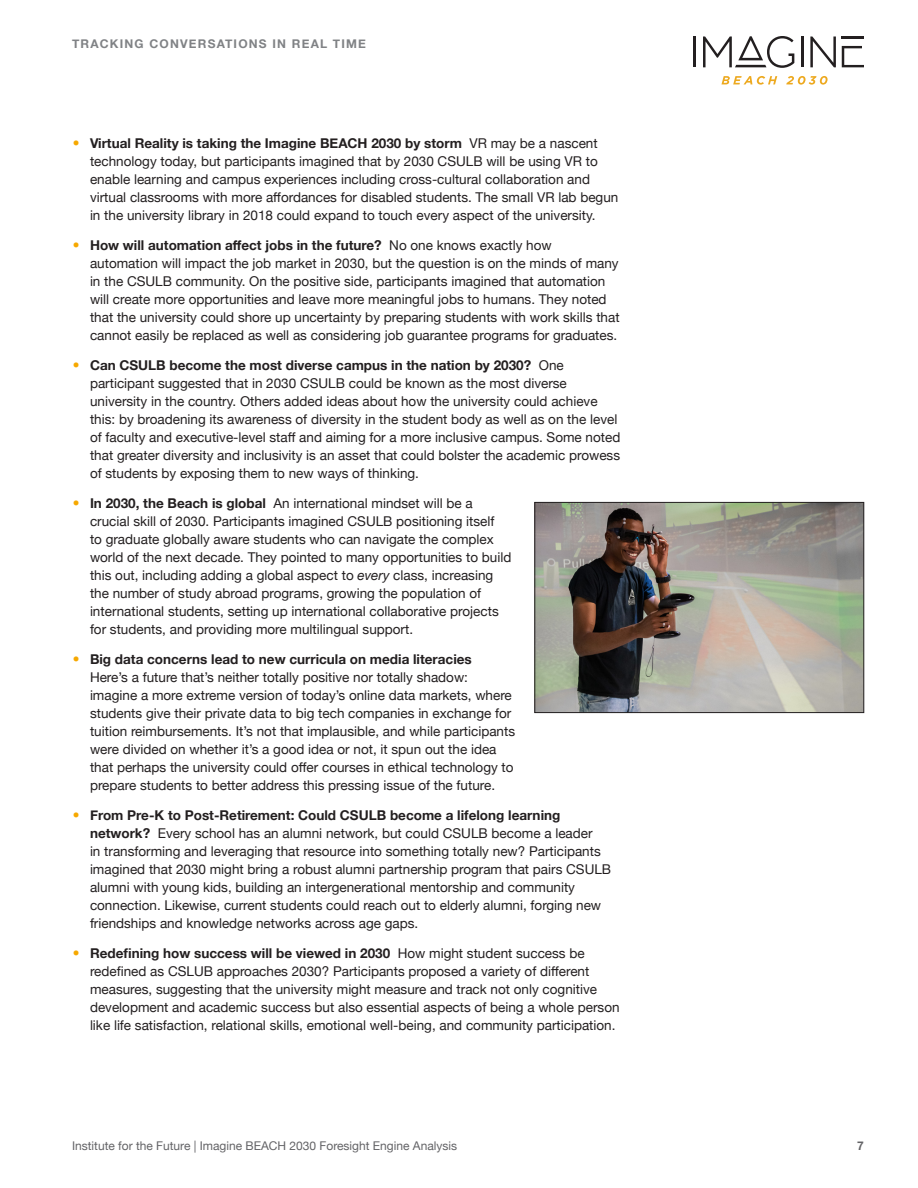
<style>
.page{position:relative;width:918px;height:1188px;background:#fff}
.page>*{position:absolute;margin:0;border:0;box-sizing:border-box;transform-origin:0 0}
.t1{font:13.5px/18px "Helvetica Neue";color:#231f20}
.t2{font:12px "Helvetica Neue";color:#636366}
.running_head{font:700 12px "Helvetica Neue";letter-spacing:.1em;color:#808285}
.t3{font:700 12px "Helvetica Neue";color:#636366}
.s1{font-weight:700;font-size:22.5px;color:#f6a800}
.s2{font-weight:700}
.s3{font-style:italic}
</style>
<div class="page">
<svg style="left:721px;top:76px;width:56px;height:9px"></svg>
<svg style="left:786px;top:76px;width:42px;height:9px"></svg>
<hr style="left:693px;top:37px;width:3px;height:30px;background:#231f20">
<hr style="left:801px;top:37px;width:2px;height:30px;background:#231f20">
<svg style="left:810px;top:37px;width:26px;height:30px"></svg>
<hr style="left:842px;top:36px;width:22px;height:3px;background:#231f20">
<svg style="left:842px;top:46px;width:22px;height:21px"></svg>
<svg style="left:703px;top:36px;width:91px;height:32px"></svg>
<img style="left:537px;top:504px;width:325px;height:207px">
<div style="left:535px;top:502px;width:329px;height:211px;border:1px solid #231f20"></div>
<p class="running_head" style="left:72px;top:34px;width:296px">TRACKING CONVERSATIONS IN REAL TIME</p>
<p class="t1" style="left:90px;top:135px;width:530px;text-indent:-18px"><span class="s1">•</span> <span class="s2">Virtual Reality is taking the Imagine BEACH 2030 by storm</span> VR may be a nascent technology today, but participants imagined that by 2030 CSULB will be using VR to enable learning and campus experiences including cross-cultural collaboration and virtual classrooms with more affordances for disabled students. The small VR lab begun in the university library in 2018 could expand to touch every aspect of the university.</p>
<p class="t1" style="left:90px;top:237px;width:531px;text-indent:-18px"><span class="s1">•</span> <span class="s2">How will automation affect jobs in the future?</span> No one knows exactly how automation will impact the job market in 2030, but the question is on the minds of many in the CSULB community. On the positive side, participants imagined that automation will create more opportunities and leave more meaningful jobs to humans. They noted that the university could shore up uncertainty by preparing students with work skills that cannot easily be replaced as well as considering job guarantee programs for graduates.</p>
<p class="t1" style="left:90px;top:357px;width:532px;text-indent:-18px"><span class="s1">•</span> <span class="s2">Can CSULB become the most diverse campus in the nation by 2030?</span> One participant suggested that in 2030 CSULB could be known as the most diverse university in the country. Others added ideas about how the university could achieve this: by broadening its awareness of diversity in the student body as well as on the level of faculty and executive-level staff and aiming for a more inclusive campus. Some noted that greater diversity and inclusivity is an asset that could bolster the academic prowess of students by exposing them to new ways of thinking.</p>
<p class="t1" style="left:90px;top:495px;width:423px;text-indent:-18px"><span class="s1">•</span> <span class="s2">In 2030, the Beach is global</span> An international mindset will be a crucial skill of 2030. Participants imagined CSULB positioning itself<br>to graduate globally aware students who can navigate the complex world of the next decade. They pointed to many opportunities to build this out, including adding a global aspect to <span class="s3">every</span> class, increasing the number of study abroad programs, growing the population of international students, setting up international collaborative projects for students, and providing more multilingual support.</p>
<p class="t1" style="left:90px;top:651px;width:427px;text-indent:-18px"><span class="s1">•</span> <span class="s2">Big data concerns lead to new curricula on media literacies<br></span>Here’s a future that’s neither totally positive nor totally shadow: imagine a more extreme version of today’s online data markets, where students give their private data to big tech companies in exchange for tuition reimbursements. It’s not that implausible, and while participants were divided on whether it’s a good idea or not, it spun out the idea that perhaps the university could offer courses in ethical technology to prepare students to better address this pressing issue of the future.</p>
<p class="t1" style="left:90px;top:807px;width:523px;text-indent:-18px"><span class="s1">•</span> <span class="s2">From Pre-K to Post-Retirement: Could CSULB become a lifelong learning network?</span> Every school has an alumni network, but could CSULB become a leader<br>in transforming and leveraging that resource into something totally new? Participants imagined that 2030 might bring a robust alumni partnership program that pairs CSULB alumni with young kids, building an intergenerational mentorship and community connection. Likewise, current students could reach out to elderly alumni, forging new friendships and knowledge networks across age gaps.</p>
<p class="t1" style="left:90px;top:945px;width:531px;text-indent:-18px"><span class="s1">•</span> <span class="s2">Redefining how success will be viewed in 2030</span> How might student success be redefined as CSLUB approaches 2030? Participants proposed a variety of different measures, suggesting that the university might measure and track not only cognitive development and academic success but also essential aspects of being a whole person like life satisfaction, relational skills, emotional well-being, and community participation.</p>
<p class="t2" style="left:72px;top:1137px;width:387px">Institute for the Future | Imagine BEACH 2030 Foresight Engine Analysis</p>
<p class="t3" style="left:857px;top:1137px;width:8px">7</p>
</div>
